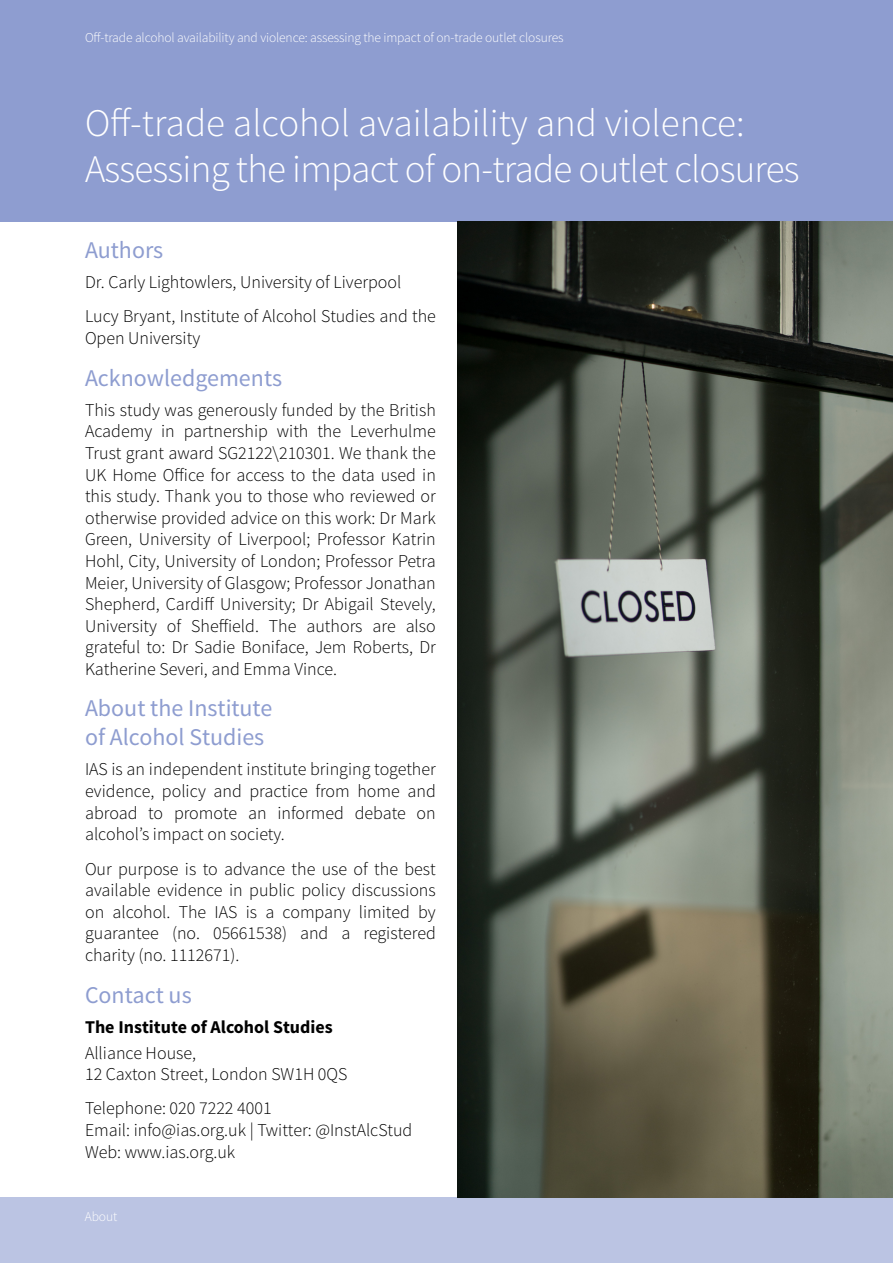
<style>
.page{position:relative;width:893px;height:1263px;background:#fff}
.page>*{position:absolute;margin:0;border:0;box-sizing:border-box;transform-origin:0 0}
.t1{font:300 39px/46.8px "Source Sans Pro";letter-spacing:-.02em;color:#fff}
.t2{font:24px/28.8px "Source Sans Pro";color:#8e9dd0}
.t3{font:300 18px/21.6px "Source Sans Pro";color:#000}
.t4{font:700 18px "Source Sans Pro";color:#000}
.t5{font:300 13.5px "Source Sans Pro";letter-spacing:-.01em;color:#fff}
</style>
<div class="page">
<div style="left:0;top:1197px;width:893px;height:66px;background:#bbc4e3"></div>
<div style="left:0;top:0;width:893px;height:221px;background:#8e9dd0"></div>
<img style="left:457px;top:221px;width:436px;height:977px">
<p class="t5" style="left:85px;top:29px;width:480px">Off-trade alcohol availability and violence: assessing the impact of on-trade outlet closures</p>
<p class="t5" style="left:94px;top:29px;width:5px">f</p>
<h1 class="t1" style="left:85px;top:99px;width:716px">Off-trade alcohol availability and violence:<br>Assessing the impact of on-trade outlet closures</h1>
<h2 class="t2" style="left:85px;top:236px;width:80px">Authors</h2>
<p class="t3" style="left:85px;top:265px;width:352px;line-height:34.3px">Dr. Carly Lightowlers, University of Liverpool<br>Lucy Bryant, Institute of Alcohol Studies and the</p>
<p class="t3" style="left:85px;top:327px;width:117px">Open University</p>
<h2 class="t2" style="left:85px;top:364px;width:199px">Acknowledgements</h2>
<p class="t3" style="left:85px;top:399px;width:352px;text-align:justify">This study was generously funded by the British Academy in partnership with the Leverhulme Trust grant award SG2122\210301. We thank the UK Home Office for access to the data used in this study. Thank you to those who reviewed or otherwise provided advice on this work: Dr Mark Green, University of Liverpool; Professor Katrin Hohl, City, University of London; Professor Petra Meier, University of Glasgow; Professor Jonathan Shepherd, Cardiff University; Dr Abigail Stevely, University of Sheffield. The authors are also grateful to: Dr Sadie Boniface, Jem Roberts, Dr Katherine Severi, and Emma Vince.</p>
<h2 class="t2" style="left:85px;top:694px;width:189px">About the Institute of Alcohol Studies</h2>
<p class="t3" style="left:85px;top:759px;width:352px;text-align:justify">IAS is an independent institute bringing together evidence, policy and practice from home and abroad to promote an informed debate on alcohol’s impact on society.</p>
<p class="t3" style="left:85px;top:858px;width:352px;text-align:justify">Our purpose is to advance the use of the best available evidence in public policy discussions on alcohol. The IAS is a company limited by guarantee (no. 05661538) and a registered charity (no. 1112671).</p>
<h2 class="t2" style="left:85px;top:980px;width:108px">Contact us</h2>
<p class="t4" style="left:85px;top:1015px;width:249px">The Institute of Alcohol Studies</p>
<p class="t3" style="left:85px;top:1042px;width:264px">Alliance House,<br>12 Caxton Street, London SW1H 0QS</p>
<p class="t3" style="left:85px;top:1098px;width:329px">Telephone: 020 7222 4001<br>Email: info@ias.org.uk | Twitter: @InstAlcStud<br>Web: www.ias.org.uk</p>
<p class="t5" style="left:85px;top:1208px;width:34px">About</p>
</div>
